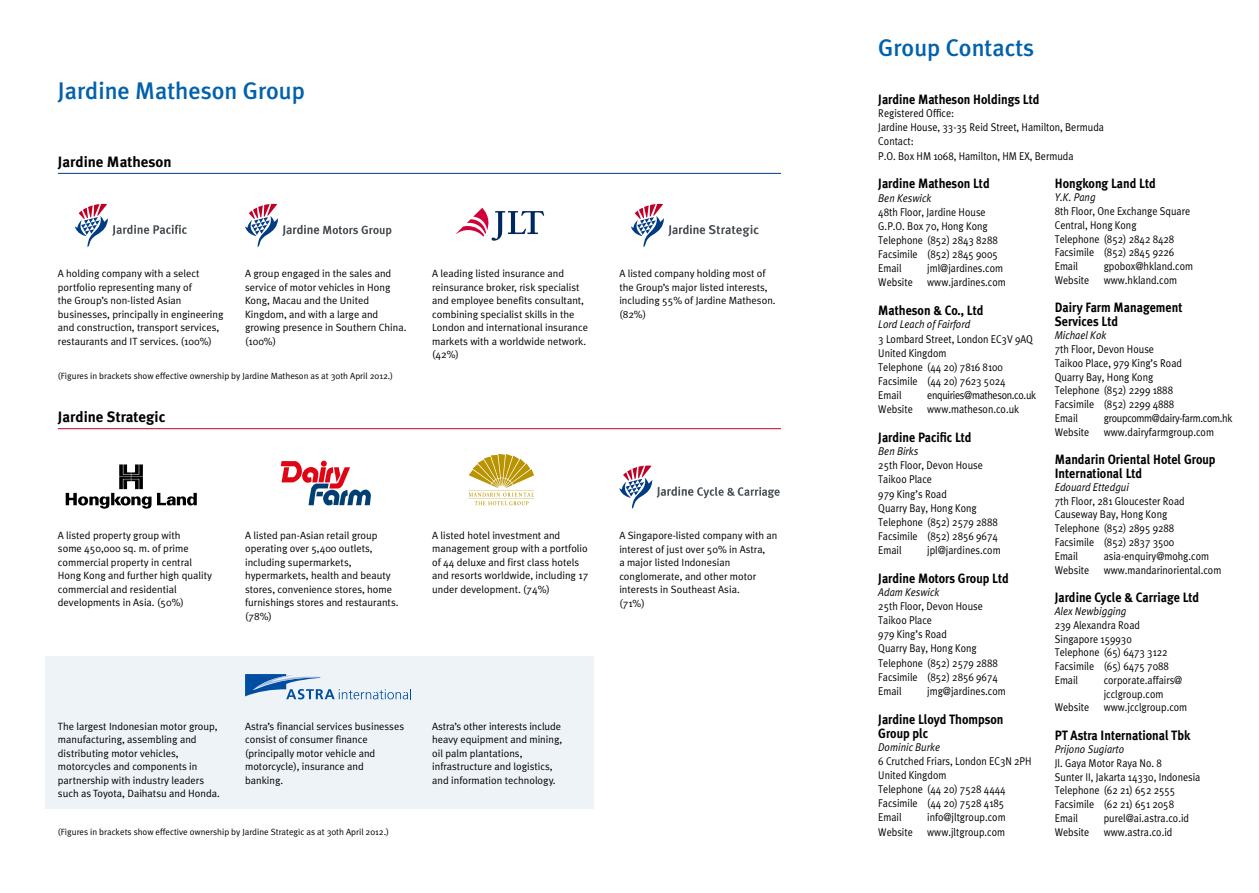
<style>
.page{position:relative;width:1259px;height:893px;background:#fff}
.page>*{position:absolute;margin:0;border:0;box-sizing:border-box;transform-origin:0 0}
.t1{font:500 24px "Meta Plus";color:#0061ac}
.t2{font:700 15px "Meta Plus";color:#000}
.t3{font:700 13.5px/13.8px "Meta Plus";color:#000;scale:.9 1}
.t4{font:11.25px/14.1px "Meta Plus Normal";color:#000;scale:.9 1}
.t5{font:italic 11.25px "Meta Plus Normal";color:#000;scale:.9 1}
.t6{font:11.25px "Meta Plus Normal";letter-spacing:-.03em;color:#000;scale:.9 1}
.t7{font:10.5px/13.5px "Meta Plus Normal";color:#000}
.t8{font:9px "Meta Plus Normal";color:#000}
</style>
<div class="page">
<div style="left:45px;top:657px;width:549px;height:152px;background:#eef3f7"></div>
<hr style="left:58px;top:428px;width:723px;height:1px;background:#c10026">
<hr style="left:58px;top:173px;width:723px;height:1px;background:#003b83">
<svg style="left:619px;top:465px;width:160px;height:44px"></svg>
<svg style="left:245px;top:674px;width:166px;height:25px"></svg>
<svg style="left:157px;top:493px;width:40px;height:12px"></svg>
<svg style="left:66px;top:464px;width:85px;height:45px"></svg>
<svg style="left:281px;top:461px;width:90px;height:45px"></svg>
<svg style="left:245px;top:204px;width:146px;height:43px"></svg>
<svg style="left:75px;top:204px;width:112px;height:43px"></svg>
<svg style="left:631px;top:204px;width:128px;height:43px"></svg>
<svg style="left:468px;top:454px;width:66px;height:51px"></svg>
<svg style="left:456px;top:208px;width:88px;height:33px"></svg>
<h1 class="t1" style="left:58px;top:77px;width:248px">Jardine Matheson Group</h1>
<h2 class="t2" style="left:58px;top:153px;width:115px">Jardine Matheson</h2>
<p class="t7" style="left:58px;top:267px;width:167px">A holding company with a select portfolio representing many of<br>the Group’s non-listed Asian businesses, principally in engineering and construction, transport services, restaurants and IT services. (100%)</p>
<p class="t7" style="left:245px;top:267px;width:163px">A group engaged in the sales and service of motor vehicles in Hong<br>Kong, Macau and the United<br>Kingdom, and with a large and growing presence in Southern China. (100%)</p>
<p class="t8" style="left:58px;top:371px;width:337px">(Figures in brackets show effective ownership by Jardine Matheson as at 30th April 2012.)</p>
<h2 class="t2" style="left:58px;top:408px;width:109px">Jardine Strategic</h2>
<p class="t7" style="left:432px;top:267px;width:157px">A leading listed insurance and reinsurance broker, risk specialist and employee benefits consultant, combining specialist skills in the<br>London and international insurance markets with a worldwide network. (42%)</p>
<p class="t7" style="left:619px;top:267px;width:158px">A listed company holding most of the Group’s major listed interests, including 55% of Jardine Matheson. (82%)</p>
<p class="t7" style="left:58px;top:528px;width:156px">A listed property group with<br>some 450,000 sq. m. of prime commercial property in central<br>Hong Kong and further high quality commercial and residential developments in Asia. (50%)</p>
<p class="t7" style="left:619px;top:528px;width:159px">A Singapore-listed company with an interest of just over 50% in Astra,<br>a major listed Indonesian conglomerate, and other motor interests in Southeast Asia.<br>(71%)</p>
<p class="t7" style="left:432px;top:528px;width:158px">A listed hotel investment and management group with a portfolio of 44 deluxe and first class hotels and resorts worldwide, including 17 under development. (74%)</p>
<p class="t7" style="left:245px;top:528px;width:155px">A listed pan-Asian retail group operating over 5,400 outlets, including supermarkets, hypermarkets, health and beauty stores, convenience stores, home furnishings stores and restaurants. (78%)</p>
<p class="t7" style="left:58px;top:719px;width:163px">The largest Indonesian motor group, manufacturing, assembling and distributing motor vehicles, motorcycles and components in partnership with industry leaders such as Toyota, Daihatsu and Honda.</p>
<p class="t7" style="left:245px;top:719px;width:161px">Astra’s financial services businesses consist of consumer finance (principally motor vehicle and motorcycle), insurance and banking.</p>
<p class="t7" style="left:432px;top:719px;width:132px">Astra’s other interests include heavy equipment and mining, oil palm plantations, infrastructure and logistics, and information technology.</p>
<p class="t8" style="left:58px;top:827px;width:333px">(Figures in brackets show effective ownership by Jardine Strategic as at 30th April 2012.)</p>
<h1 class="t1" style="left:878px;top:34px;width:158px">Group Contacts</h1>
<p class="t3" style="left:878px;top:92px;width:181px">Jardine Matheson Holdings Ltd</p>
<p class="t4" style="left:878px;top:106px;width:252px">Registered Office:<br>Jardine House, 33-35 Reid Street, Hamilton, Bermuda<br>Contact:<br>P.O. Box HM 1068, Hamilton, HM EX, Bermuda</p>
<p class="t3" style="left:1054px;top:177px;width:114px">Hongkong Land Ltd</p>
<p class="t5" style="left:1054px;top:191px;width:47px">Y.K. Pang</p>
<p class="t4" style="left:1054px;top:204px;width:152px">8th Floor, One Exchange Square<br>Central, Hong Kong<br>Telephone (852) 2842 8428<br>Facsimile (852) 2845 9226<br>Email</p>
<p class="t3" style="left:878px;top:177px;width:125px">Jardine Matheson Ltd</p>
<p class="t5" style="left:878px;top:191px;width:61px">Ben Keswick</p>
<p class="t4" style="left:878px;top:205px;width:134px">48th Floor, Jardine House<br>G.P.O. Box 70, Hong Kong<br>Telephone (852) 2843 8288<br>Facsimile (852) 2845 9005<br>Email</p>
<p class="t4" style="left:1103px;top:259px;width:101px">gpobox@hkland.com</p>
<p class="t4" style="left:927px;top:261px;width:86px">jml@jardines.com</p>
<p class="t4" style="left:1054px;top:273px;width:40px">Website</p>
<p class="t4" style="left:1103px;top:273px;width:83px">www.hkland.com</p>
<p class="t3" style="left:1054px;top:301px;width:143px">Dairy Farm Management<br>Services Ltd</p>
<p class="t5" style="left:1054px;top:329px;width:59px">Michael Kok</p>
<p class="t4" style="left:1054px;top:342px;width:143px">7th Floor, Devon House<br>Taikoo Place, 979 King’s Road<br>Quarry Bay, Hong Kong<br>Telephone (852) 2299 1888<br>Facsimile (852) 2299 4888<br>Email</p>
<p class="t4" style="left:878px;top:275px;width:40px">Website</p>
<p class="t4" style="left:927px;top:275px;width:89px">www.jardines.com</p>
<p class="t3" style="left:878px;top:303px;width:118px">Matheson &amp; Co., Ltd</p>
<p class="t5" style="left:878px;top:318px;width:104px">Lord Leach of Fairford</p>
<p class="t4" style="left:878px;top:331px;width:173px">3 Lombard Street, London EC3V 9AQ<br>United Kingdom<br>Telephone (44 20) 7816 8100<br>Facsimile (44 20) 7623 5024<br>Email</p>
<p class="t6" style="left:927px;top:388px;width:123px">enquiries@matheson.co.uk</p>
<p class="t4" style="left:878px;top:402px;width:40px">Website</p>
<p class="t4" style="left:927px;top:402px;width:104px">www.matheson.co.uk</p>
<p class="t3" style="left:878px;top:430px;width:105px">Jardine Pacific Ltd</p>
<p class="t5" style="left:878px;top:445px;width:46px">Ben Birks</p>
<p class="t4" style="left:878px;top:458px;width:134px">25th Floor, Devon House<br>Taikoo Place<br>979 King’s Road<br>Quarry Bay, Hong Kong<br>Telephone (852) 2579 2888<br>Facsimile (852) 2856 9674<br>Email</p>
<p class="t6" style="left:1103px;top:411px;width:144px">groupcomm@dairy-farm.com.hk</p>
<p class="t4" style="left:1054px;top:425px;width:40px">Website</p>
<p class="t4" style="left:1103px;top:425px;width:124px">www.dairyfarmgroup.com</p>
<p class="t3" style="left:1054px;top:452px;width:180px">Mandarin Oriental Hotel Group<br>International Ltd</p>
<p class="t5" style="left:1054px;top:481px;width:84px">Edouard Ettedgui</p>
<p class="t4" style="left:1054px;top:494px;width:146px">7th Floor, 281 Gloucester Road<br>Causeway Bay, Hong Kong<br>Telephone (852) 2895 9288<br>Facsimile (852) 2837 3500<br>Email</p>
<p class="t4" style="left:927px;top:543px;width:83px">jpl@jardines.com</p>
<p class="t3" style="left:878px;top:571px;width:146px">Jardine Motors Group Ltd</p>
<p class="t5" style="left:878px;top:586px;width:69px">Adam Keswick</p>
<p class="t4" style="left:878px;top:599px;width:134px">25th Floor, Devon House<br>Taikoo Place<br>979 King’s Road<br>Quarry Bay, Hong Kong<br>Telephone (852) 2579 2888<br>Facsimile (852) 2856 9674<br>Email</p>
<p class="t4" style="left:1103px;top:549px;width:119px">asia-enquiry@mohg.com</p>
<p class="t4" style="left:1054px;top:562px;width:40px">Website</p>
<p class="t4" style="left:1103px;top:562px;width:132px">www.mandarinoriental.com</p>
<p class="t3" style="left:1054px;top:590px;width:162px">Jardine Cycle &amp; Carriage Ltd</p>
<p class="t5" style="left:1054px;top:605px;width:81px">Alex Newbigging</p>
<p class="t4" style="left:1054px;top:618px;width:128px">239 Alexandra Road<br>Singapore 159930<br>Telephone (65) 6473 3122<br>Facsimile (65) 6475 7088<br>Email</p>
<p class="t4" style="left:1103px;top:673px;width:89px">corporate.affairs@ jcclgroup.com</p>
<p class="t4" style="left:927px;top:684px;width:89px">jmg@jardines.com</p>
<p class="t3" style="left:878px;top:712px;width:141px">Jardine Lloyd Thompson<br>Group plc</p>
<p class="t5" style="left:878px;top:741px;width:70px">Dominic Burke</p>
<p class="t4" style="left:878px;top:754px;width:172px">6 Crutched Friars, London EC3N 2PH<br>United Kingdom<br>Telephone (44 20) 7528 4444<br>Facsimile (44 20) 7528 4185<br>Email</p>
<p class="t4" style="left:1054px;top:700px;width:40px">Website</p>
<p class="t4" style="left:1103px;top:700px;width:94px">www.jcclgroup.com</p>
<p class="t3" style="left:1054px;top:728px;width:152px">PT Astra International Tbk</p>
<p class="t5" style="left:1054px;top:743px;width:79px">Prijono Sugiarto</p>
<p class="t4" style="left:1054px;top:756px;width:163px">Jl. Gaya Motor Raya No. 8<br>Sunter II, Jakarta 14330, Indonesia<br>Telephone (62 21) 652 2555<br>Facsimile (62 21) 651 2058<br>Email</p>
<p class="t4" style="left:927px;top:810px;width:89px">info@jltgroup.com</p>
<p class="t4" style="left:1103px;top:811px;width:96px">purel@ai.astra.co.id</p>
<p class="t4" style="left:878px;top:824px;width:40px">Website</p>
<p class="t4" style="left:927px;top:824px;width:88px">www.jltgroup.com</p>
<p class="t4" style="left:1054px;top:824px;width:40px">Website</p>
<p class="t4" style="left:1103px;top:824px;width:78px">www.astra.co.id</p>
</div>
